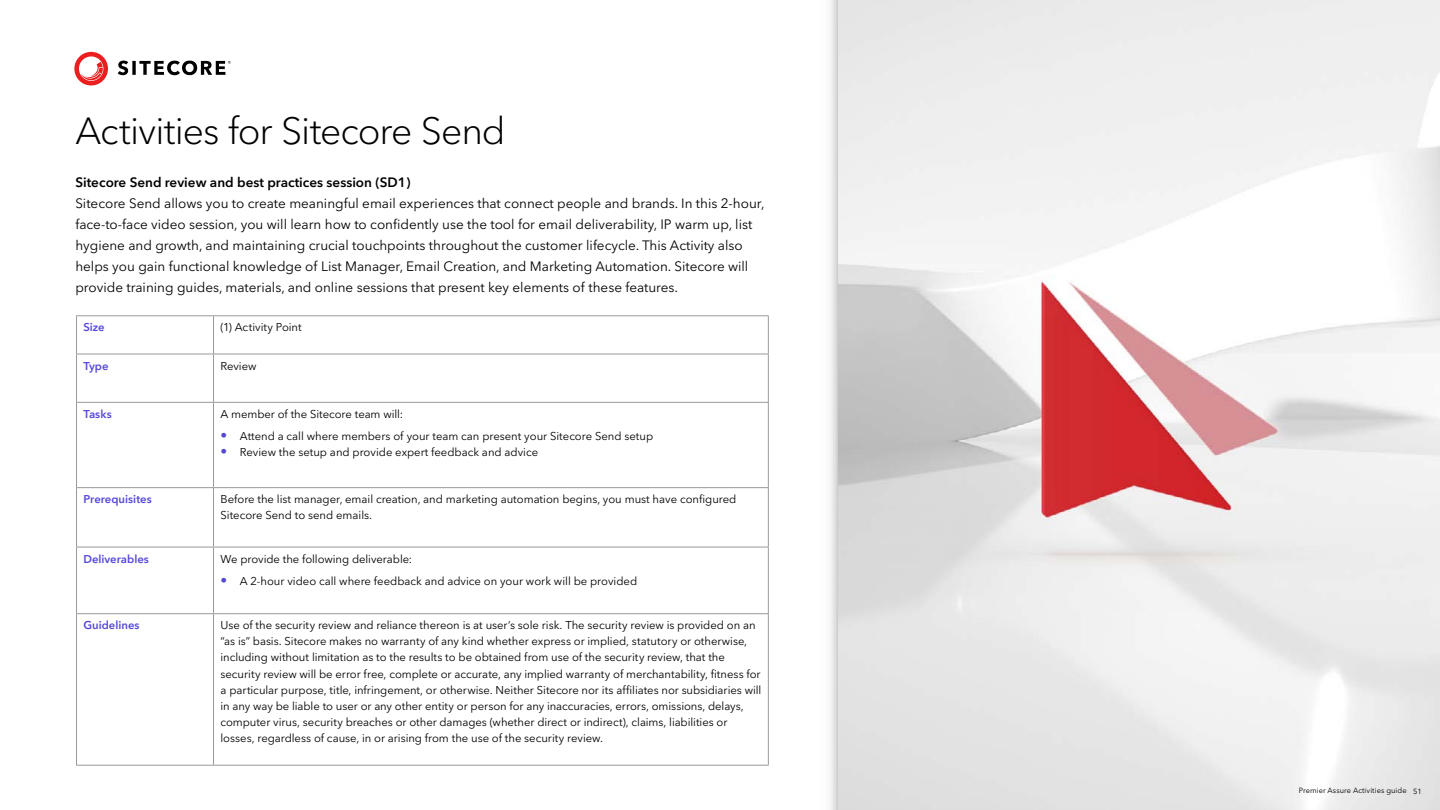
<style>
.page{position:relative;width:1440px;height:810px;background:#fff}
.page>*{position:absolute;margin:0;border:0;box-sizing:border-box;transform-origin:0 0}
.t1{font:300 37.5px "Avenir Next LT Pro";letter-spacing:-.03em;color:#000}
.t2{font:13.5px/21px "Avenir Next LT Pro";color:#000}
.t3{font:600 13.5px "Avenir Next LT Pro";color:#000}
.t4{font:11.32px/16.1px "Avenir Next LT Pro";letter-spacing:-.005em;color:#000}
.t5{font:600 11.32px "Avenir Next LT Pro";color:#5548d9}
.t6{font:7.5px "Avenir Next LT Pro";letter-spacing:.01em;color:#000}
.t7{font:7.5px "Avenir Next LT Pro";letter-spacing:.01em;color:#212621}
.s1{font-size:13.5px;color:#5548d9}
</style>
<div class="page">
<svg style="left:830px;top:0;width:9px;height:810px"></svg>
<img style="left:839px;top:0;width:601px;height:810px">
<hr style="left:76px;top:315px;width:138px;height:1px;background:#999">
<hr style="left:76px;top:316px;width:1px;height:38px;background:#999">
<hr style="left:214px;top:315px;width:555px;height:1px;background:#999">
<hr style="left:213px;top:316px;width:1px;height:38px;background:#999">
<hr style="left:768px;top:316px;width:1px;height:38px;background:#999">
<hr style="left:76px;top:354px;width:138px;height:1px;background:#999">
<hr style="left:76px;top:354px;width:1px;height:48px;background:#999">
<hr style="left:214px;top:354px;width:555px;height:1px;background:#999">
<hr style="left:213px;top:354px;width:1px;height:48px;background:#999">
<hr style="left:768px;top:354px;width:1px;height:48px;background:#999">
<hr style="left:76px;top:402px;width:138px;height:1px;background:#999">
<hr style="left:76px;top:403px;width:1px;height:84px;background:#999">
<hr style="left:214px;top:402px;width:555px;height:1px;background:#999">
<hr style="left:213px;top:403px;width:1px;height:84px;background:#999">
<hr style="left:768px;top:403px;width:1px;height:84px;background:#999">
<hr style="left:76px;top:487px;width:138px;height:1px;background:#999">
<hr style="left:76px;top:488px;width:1px;height:59px;background:#999">
<hr style="left:214px;top:487px;width:555px;height:1px;background:#999">
<hr style="left:213px;top:488px;width:1px;height:59px;background:#999">
<hr style="left:768px;top:488px;width:1px;height:59px;background:#999">
<hr style="left:76px;top:547px;width:138px;height:1px;background:#999">
<hr style="left:76px;top:547px;width:1px;height:66px;background:#999">
<hr style="left:214px;top:547px;width:555px;height:1px;background:#999">
<hr style="left:213px;top:547px;width:1px;height:66px;background:#999">
<hr style="left:768px;top:547px;width:1px;height:66px;background:#999">
<hr style="left:76px;top:613px;width:138px;height:1px;background:#999">
<hr style="left:76px;top:614px;width:1px;height:151px;background:#999">
<hr style="left:214px;top:613px;width:555px;height:1px;background:#999">
<hr style="left:213px;top:614px;width:1px;height:151px;background:#999">
<hr style="left:768px;top:614px;width:1px;height:151px;background:#999">
<hr style="left:76px;top:765px;width:138px;height:1px;background:#999">
<hr style="left:214px;top:765px;width:555px;height:1px;background:#999">
<svg style="left:74px;top:52px;width:34px;height:34px"></svg>
<svg style="left:118px;top:60px;width:113px;height:15px"></svg>
<h1 class="t1" style="left:75px;top:108px;width:432px">Activities for Sitecore Send</h1>
<p class="t3" style="left:75px;top:174px;width:337px">Sitecore Send review and best practices session (SD1)</p>
<p class="t2" style="left:75px;top:192px;width:691px">Sitecore Send allows you to create meaningful email experiences that connect people and brands. In this 2-hour, face-to-face video session, you will learn how to confidently use the tool for email deliverability, IP warm up, list hygiene and growth, and maintaining crucial touchpoints throughout the customer lifecycle. This Activity also helps you gain functional knowledge of List Manager, Email Creation, and Marketing Automation. Sitecore will provide training guides, materials, and online sessions that present key elements of these features.</p>
<p class="t5" style="left:83px;top:320px;width:23px">Size</p>
<p class="t4" style="left:220px;top:319px;width:83px">(1) Activity Point</p>
<p class="t5" style="left:83px;top:359px;width:27px">Type</p>
<p class="t4" style="left:220px;top:358px;width:37px">Review</p>
<p class="t5" style="left:83px;top:407px;width:30px">Tasks</p>
<p class="t4" style="left:220px;top:406px;width:184px">A member of the Sitecore team will:</p>
<p class="t4" style="left:220px;top:428px;width:434px"><span class="s1">•</span> Attend a call where members of your team can present your Sitecore Send setup</p>
<p class="t4" style="left:220px;top:444px;width:319px"><span class="s1">•</span> Review the setup and provide expert feedback and advice</p>
<p class="t5" style="left:83px;top:492px;width:70px">Prerequisites</p>
<p class="t4" style="left:220px;top:491px;width:517px">Before the list manager, email creation, and marketing automation begins, you must have configured<br>Sitecore Send to send emails.</p>
<p class="t5" style="left:83px;top:552px;width:67px">Deliverables</p>
<p class="t4" style="left:220px;top:551px;width:193px">We provide the following deliverable:</p>
<p class="t4" style="left:220px;top:573px;width:418px"><span class="s1">•</span> A 2-hour video call where feedback and advice on your work will be provided</p>
<p class="t5" style="left:83px;top:618px;width:58px">Guidelines</p>
<p class="t4" style="left:220px;top:617px;width:542px">Use of the security review and reliance thereon is at user’s sole risk. The security review is provided on an “as is” basis. Sitecore makes no warranty of any kind whether express or implied, statutory or otherwise, including without limitation as to the results to be obtained from use of the security review, that the security review will be error free, complete or accurate, any implied warranty of merchantability, fitness for a particular purpose, title, infringement, or otherwise. Neither Sitecore nor its affiliates nor subsidiaries will in any way be liable to user or any other entity or person for any inaccuracies, errors, omissions, delays, computer virus, security breaches or other damages (whether direct or indirect), claims, liabilities or losses, regardless of cause, in or arising from the use of the security review.</p>
<p class="t6" style="left:1299px;top:786px;width:124px">Premier Assure Activities guide 51</p>
<p class="t7" style="left:1300px;top:786px;width:60px">Premier Assure a</p>
</div>
